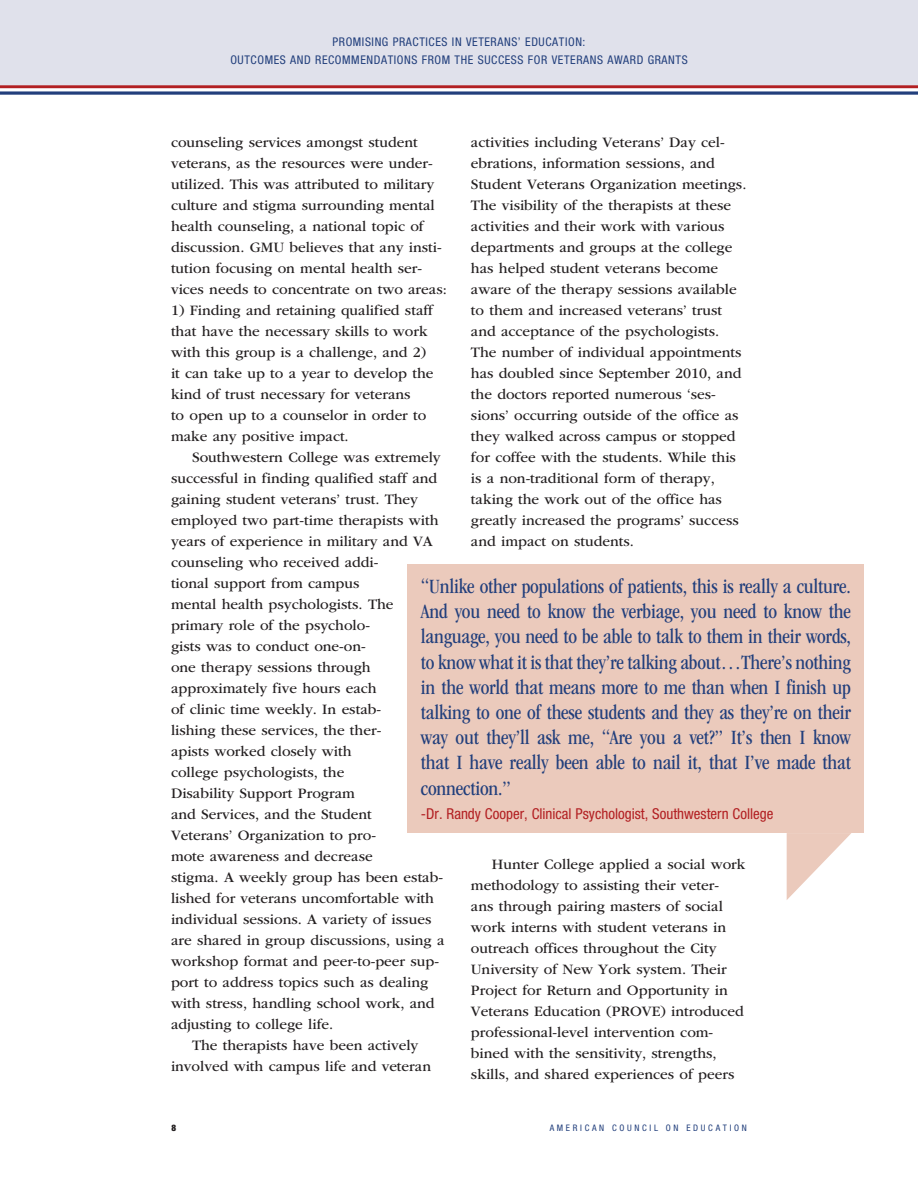
<style>
.page{position:relative;width:918px;height:1188px;background:#fff}
.page>*{position:absolute;margin:0;border:0;box-sizing:border-box;transform-origin:0 0}
.t1{font:condensed 21px/25.2px "ITC Garamond Std";letter-spacing:-.01em;color:#223f7c;text-align:justify}
.t2{font:15px/21px "ITC Garamond Std";color:#231f20}
.t3{font:condensed 15px "Helvetica Neue LT Std";color:#b21f22}
.t4{font:condensed 12px/18px "Helvetica Neue LT Std";letter-spacing:.05em;color:#223f7c;text-align:center}
.t5{font:condensed 9px "Helvetica Neue LT Std";letter-spacing:.3em;color:#223f7c}
.t6{font:900 condensed 9px "Helvetica Neue LT Std";color:#231f20}
</style>
<div class="page">
<div style="left:0;top:0;width:918px;height:90px;background:#e0e1eb"></div>
<svg style="left:0;top:85px;width:917px;height:3px;background:#b63336"></svg>
<svg style="left:0;top:88px;width:917px;height:2px;background:#f4e6e7"></svg>
<svg style="left:0;top:91px;width:917px;height:4px;background:#4c6495"></svg>
<svg style="left:787px;top:833px;width:64px;height:67px"></svg>
<div style="left:407px;top:565px;width:457px;height:268px;background:#ebcabc"></div>
<p class="t4" style="left:230px;top:32px;width:458px">PROMISING PRACTICES IN VETERANS’ EDUCATION:<br>OUTCOMES AND RECOMMENDATIONS FRO M THE SUCCESS FOR VETERANS AWARD GRANTS</p>
<p class="t2" style="left:171px;top:132px;width:277px">counseling services amongst student veterans, as the resources were under&shy;utilized. This was attributed to military culture and stigma surrounding mental health counseling, a national topic of discussion. GMU believes that any insti&shy;tution focusing on mental health ser&shy;vices needs to concentrate on two areas:</p>
<p class="t2" style="left:171px;top:300px;width:264px">1) Finding and retaining qualified staff that have the necessary skills to work with this group is a challenge, and 2) it can take up to a year to develop the kind of trust necessary for veterans<br>to open up to a counselor in order to make any positive impact.</p>
<p class="t2" style="left:192px;top:447px;width:250px">Southwestern College was extremely</p>
<p class="t2" style="left:171px;top:468px;width:268px">successful in finding qualified staff and</p>
<p class="t2" style="left:171px;top:489px;width:249px">gaining student veterans’ trust. They</p>
<p class="t2" style="left:171px;top:510px;width:269px">employed two part-time therapists with</p>
<p class="t2" style="left:171px;top:531px;width:263px">years of experience in military and VA</p>
<p class="t2" style="left:171px;top:552px;width:209px">counseling who received addi-</p>
<p class="t2" style="left:171px;top:573px;width:190px">tional support from campus</p>
<p class="t2" style="left:171px;top:594px;width:224px">mental health psychologists. The</p>
<p class="t2" style="left:171px;top:615px;width:200px">primary role of the psycholo-</p>
<p class="t2" style="left:171px;top:636px;width:196px">gists was to conduct one-on-</p>
<p class="t2" style="left:171px;top:657px;width:201px">one therapy sessions through</p>
<p class="t2" style="left:171px;top:678px;width:207px">approximately five hours each</p>
<p class="t2" style="left:171px;top:699px;width:212px">of clinic time weekly. In estab-</p>
<p class="t2" style="left:171px;top:720px;width:212px">lishing these services, the ther-</p>
<p class="t2" style="left:171px;top:741px;width:182px">apists worked closely with</p>
<p class="t2" style="left:171px;top:762px;width:175px">college psychologists, the</p>
<p class="t2" style="left:171px;top:783px;width:185px">Disability Support Program</p>
<p class="t2" style="left:171px;top:804px;width:202px">and Services, and the Student</p>
<p class="t2" style="left:171px;top:825px;width:206px">Veterans’ Organization to pro-</p>
<p class="t2" style="left:171px;top:846px;width:203px">mote awareness and decrease</p>
<p class="t2" style="left:171px;top:867px;width:273px">stigma. A weekly group has been estab-</p>
<p class="t2" style="left:171px;top:888px;width:265px">lished for veterans uncomfortable with</p>
<p class="t2" style="left:171px;top:909px;width:262px">individual sessions. A variety of issues</p>
<p class="t2" style="left:171px;top:930px;width:275px">are shared in group discussions, using a</p>
<p class="t2" style="left:171px;top:951px;width:270px">workshop format and peer-to-peer sup-</p>
<p class="t2" style="left:171px;top:972px;width:259px">port to address topics such as dealing</p>
<p class="t2" style="left:171px;top:993px;width:265px">with stress, handling school work, and</p>
<p class="t2" style="left:171px;top:1014px;width:164px">adjusting to college life.</p>
<p class="t2" style="left:192px;top:1035px;width:228px">The therapists have been actively</p>
<p class="t2" style="left:171px;top:1056px;width:262px">involved with campus life and veteran</p>
<p class="t2" style="left:471px;top:132px;width:277px">activities including Veterans’ Day cel&shy;ebrations, information sessions, and Student Veterans Organization meetings.<br>The visibility of the therapists at these activities and their work with various departments and groups at the college has helped student veterans become aware of the therapy sessions available to them and increased veterans’ trust and acceptance of the psychologists.<br>The number of individual appointments has doubled since September 2010, and the doctors reported numerous ‘ses&shy;sions’ occurring outside of the office as they walked across campus or stopped for coffee with the students. While this is a non-traditional form of therapy, taking the work out of the office has greatly increased the programs’ success and impact on students.</p>
<p class="t1" style="left:421px;top:574px;width:432px">“Unlike other populations of patients, this is really a culture.<br>And you need to know the verbiage, you need to know the language, you need to be able to talk to them in their words, to know what it is that they’re talking about…There’s nothing in the world that means more to me than when I finish up talking to one of these students and they as they’re on their way out they’ll ask me, “Are you a vet?” It’s then I know that I have really been able to nail it, that I’ve made that connection.”</p>
<p class="t3" style="left:421px;top:805px;width:354px">-DR. RANDY COOPER, CLINICAL PSYCHOLOGIST, SOUTHWESTERN COLLEGE</p>
<p class="t2" style="left:471px;top:853px;width:276px;text-indent:21px">Hunter College applied a social work methodology to assisting their veter-<br>ans through pairing masters of social work interns with student veterans in outreach offices throughout the City University of New York system. Their Project for Return and Opportunity in Veterans Education (PROVE) introduced professional-level intervention com&shy;bined with the sensitivity, strengths, skills, and shared experiences of peers</p>
<p class="t6" style="left:171px;top:1122px;width:6px">8</p>
<p class="t5" style="left:550px;top:1123px;width:199px">AMER ICAN CO UNCIL O N EDUCATIO N</p>
</div>
